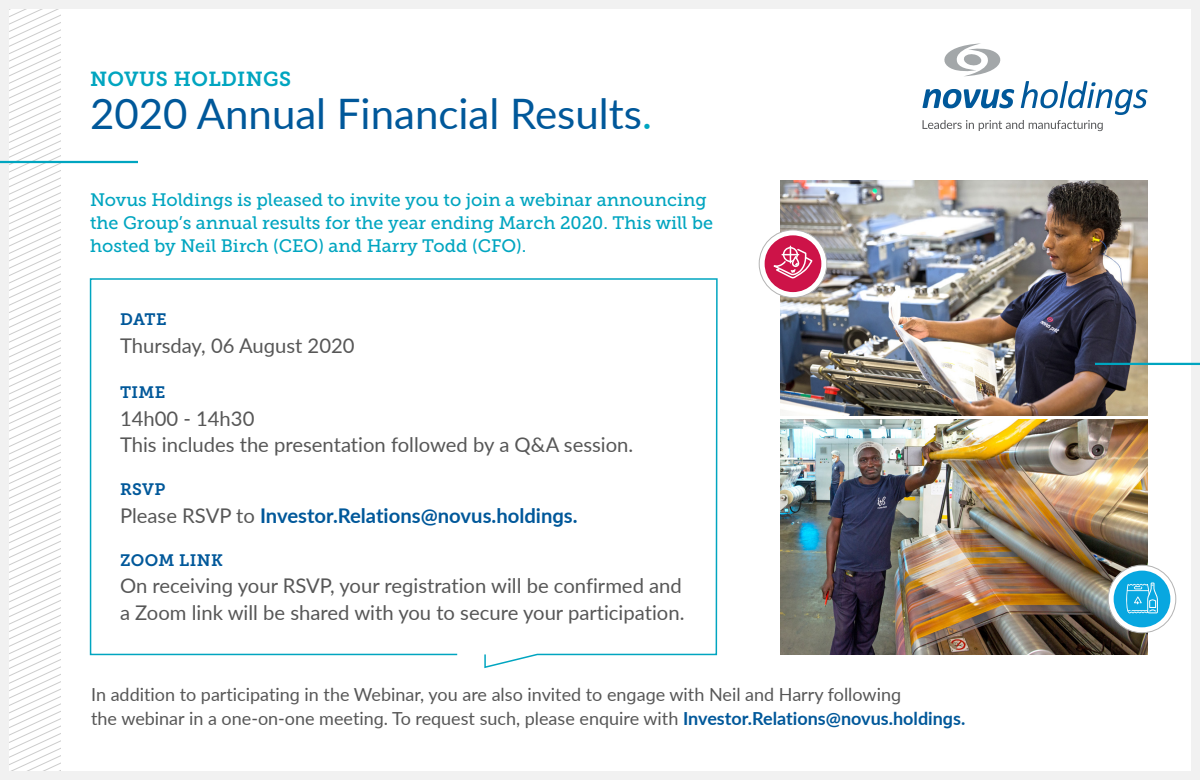
<style>
.page{position:relative;width:1200px;height:780px;background:#fff}
.page>*{position:absolute;margin:0;border:0;box-sizing:border-box;transform-origin:0 0}
.t1{font:42px "Lato";color:#00589a}
.t2{font:20.25px/26.2px "Lato";color:#575757}
.t3{font:700 20.25px "Lato";color:#00589a}
.t4{font:20.25px "Museo Slab 700";letter-spacing:.015em;color:#00a5c0}
.t5{font:18px/24px "Lato";color:#575757}
.t6{font:18px/23.2px "Museo Slab 500";color:#00a5c0}
.t7{font:16.5px "Museo Slab 700";letter-spacing:.02em;color:#00589a}
.s1{color:#00a5c0}
.s2{font-weight:400;color:#575757}
.s3{font-weight:700;color:#00589a}
</style>
<div class="page">
<svg style="left:10px;top:10px;width:50px;height:760px"></svg>
<div style="left:0;top:0;width:1200px;height:780px;border:9px solid #f1f1f1"></div>
<hr style="left:0;top:161px;width:138px;height:2px;background:#00a5c0">
<img style="left:780px;top:180px;width:368px;height:236px">
<svg style="left:759px;top:230px;width:68px;height:68px"></svg>
<div style="left:759px;top:230px;width:68px;height:68px;border:1px solid #b3b3b3;border-radius:50%"></div>
<div style="left:765px;top:235px;width:56px;height:57px;background:#cd1348;border-radius:50%"></div>
<svg style="left:773px;top:246px;width:40px;height:33px"></svg>
<hr style="left:1095px;top:363px;width:105px;height:2px;background:#00a5c0">
<img style="left:780px;top:419px;width:368px;height:236px">
<svg style="left:89px;top:278px;width:629px;height:391px"></svg>
<svg style="left:922px;top:43px;width:226px;height:88px"></svg>
<svg style="left:1108px;top:565px;width:68px;height:68px"></svg>
<div style="left:1108px;top:565px;width:68px;height:68px;border:1px solid #b3b3b3;border-radius:50%"></div>
<div style="left:1114px;top:571px;width:56px;height:56px;background:#08a7e0;border-radius:50%"></div>
<svg style="left:1126px;top:583px;width:32px;height:31px"></svg>
<p class="t4" style="left:90px;top:67px;width:203px">NOVUS HOLDINGS</p>
<h1 class="t1" style="left:90px;top:83px;width:563px">2020 Annual Financial Results<span class="s1">.</span></h1>
<p class="t6" style="left:90px;top:188px;width:625px">Novus Holdings is pleased to invite you to join a webinar announcing the Group’s annual results for the year ending March 2020. This will be hosted by Neil Birch (CEO) and Harry Todd (CFO).</p>
<p class="t7" style="left:120px;top:310px;width:48px">DATE</p>
<p class="t2" style="left:120px;top:332px;width:236px">Thursday, 06 August 2020</p>
<p class="t7" style="left:120px;top:383px;width:47px">TIME</p>
<p class="t2" style="left:120px;top:404px;width:515px">14h00 - 14h30<br>This includes the presentation followed by a Q&amp;A session.</p>
<p class="t7" style="left:120px;top:480px;width:47px">RSVP</p>
<p class="t3" style="left:120px;top:500px;width:459px"><span class="s2">Please RSVP to</span> Investor.Relations@novus.holdings.</p>
<p class="t7" style="left:120px;top:551px;width:104px">ZOOM LINK</p>
<p class="t2" style="left:120px;top:572px;width:566px">On receiving your RSVP, your registration will be confirmed and a Zoom link will be shared with you to secure your participation.</p>
<p class="t5" style="left:91px;top:682px;width:876px">In addition to participating in the Webinar, you are also invited to engage with Neil and Harry following<br>the webinar in a one-on-one meeting. To request such, please enquire with <span class="s3">Investor.Relations@novus.holdings.</span></p>
</div>
